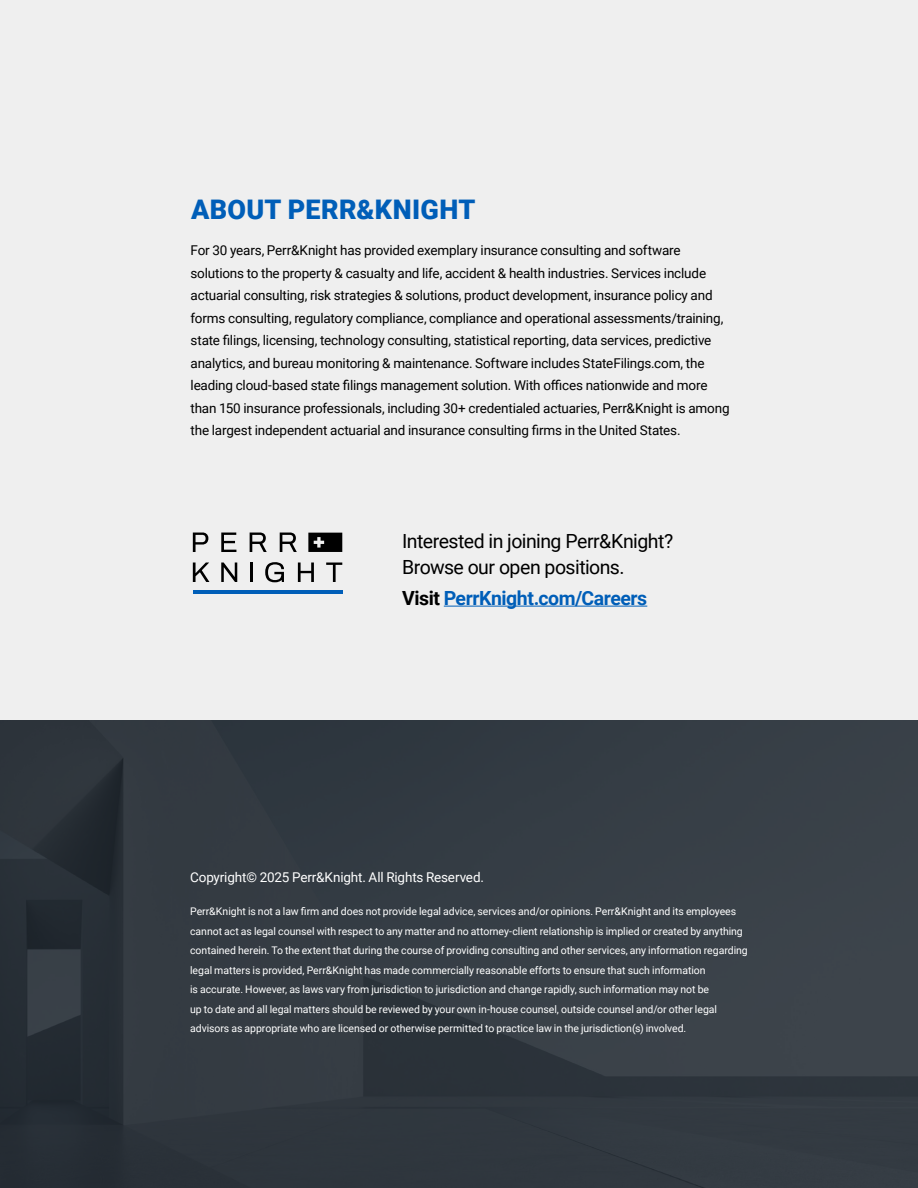
<style>
.page{position:relative;width:918px;height:1188px;background:#fff}
.page>*{position:absolute;margin:0;border:0;box-sizing:border-box;transform-origin:0 0}
.t1{font:900 27px "Roboto";letter-spacing:.01em;color:#005eb8}
.t2{font:19.5px/25.5px "Roboto";letter-spacing:-.03em;color:#000}
.t3{font:700 19.5px "Roboto";letter-spacing:-.025em;color:#005eb8}
.t4{font:13.5px/22.5px "Roboto";letter-spacing:-.015em;color:#000}
.t5{font:13.5px "Roboto";letter-spacing:-.01em;color:#fff}
.t6{font:10.5px/19.5px "Roboto";letter-spacing:-.005em;color:#fff}
.s1{color:#000}
</style>
<div class="page">
<div style="left:0;top:0;width:918px;height:720px;background:#efefef"></div>
<div style="left:0;top:720px;width:918px;height:468px;background:linear-gradient(to right,#2b323a,#3a424a)"></div>
<hr style="left:444px;top:606px;width:203px;height:1px;background:#005eb8">
<svg style="left:193px;top:532px;width:15px;height:20px"></svg>
<svg style="left:221px;top:533px;width:15px;height:19px"></svg>
<svg style="left:250px;top:532px;width:17px;height:20px"></svg>
<svg style="left:280px;top:532px;width:17px;height:20px"></svg>
<svg style="left:193px;top:563px;width:16px;height:19px"></svg>
<svg style="left:221px;top:563px;width:16px;height:19px"></svg>
<svg style="left:250px;top:563px;width:2px;height:19px"></svg>
<svg style="left:265px;top:562px;width:19px;height:20px"></svg>
<svg style="left:298px;top:563px;width:16px;height:19px"></svg>
<svg style="left:326px;top:563px;width:16px;height:19px"></svg>
<svg style="left:308px;top:533px;width:34px;height:19px"></svg>
<hr style="left:193px;top:590px;width:149px;height:4px;background:#005eb8">
<h1 class="t1" style="left:191px;top:191px;width:286px">ABOUT PERR&amp;KNIGHT</h1>
<p class="t4" style="left:191px;top:239px;width:540px">For 30 years, Perr&amp;Knight has provided exemplary insurance consulting and software solutions to the property &amp; casualty and life, accident &amp; health industries. Services include actuarial consulting, risk strategies &amp; solutions, product development, insurance policy and forms consulting, regulatory compliance, compliance and operational assessments/training, state filings, licensing, technology consulting, statistical reporting, data services, predictive analytics, and bureau monitoring &amp; maintenance. Software includes StateFilings.com, the leading cloud-based state filings management solution. With offices nationwide and more than 150 insurance professionals, including 30+ credentialed actuaries, Perr&amp;Knight is among the largest independent actuarial and insurance consulting firms in the United States.</p>
<h2 class="t2" style="left:402px;top:528px;width:273px">Interested in joining Perr&amp;Knight?<br>Browse our open positions.</h2>
<h2 class="t3" style="left:402px;top:584px;width:247px"><span class="s1">Visit</span> PerrKnight.com/Careers</h2>
<p class="t5" style="left:190px;top:868px;width:295px">Copyright© 2025 Perr&amp;Knight. All Rights Reserved.</p>
<p class="t6" style="left:190px;top:901px;width:559px">Perr&amp;Knight is not a law firm and does not provide legal advice, services and/or opinions. Perr&amp;Knight and its employees cannot act as legal counsel with respect to any matter and no attorney-client relationship is implied or created by anything contained herein. To the extent that during the course of providing consulting and other services, any information regarding legal matters is provided, Perr&amp;Knight has made commercially reasonable efforts to ensure that such information<br>is accurate. However, as laws vary from jurisdiction to jurisdiction and change rapidly, such information may not be<br>up to date and all legal matters should be reviewed by your own in-house counsel, outside counsel and/or other legal advisors as appropriate who are licensed or otherwise permitted to practice law in the jurisdiction(s) involved.</p>
</div>
